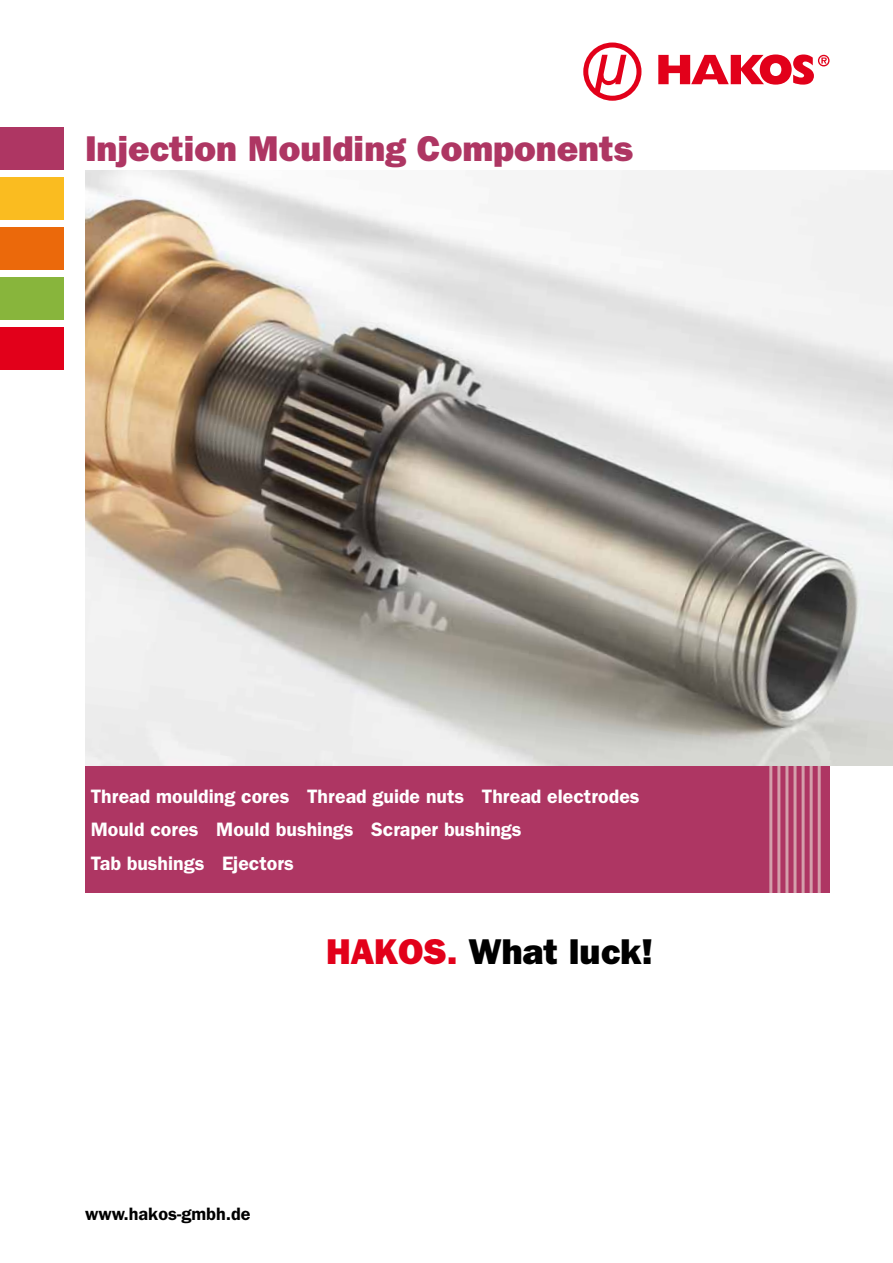
<style>
.page{position:relative;width:893px;height:1263px;background:#fff}
.page>*{position:absolute;margin:0;border:0;box-sizing:border-box;transform-origin:0 0}
.t1{font:800 36px "Franklin Gothic";color:#ae3663}
.t2{font:800 36px "Franklin Gothic";color:#000}
.t3{font:600 19.5px/33.8px "Franklin Gothic";color:#fff}
.t4{font:600 18px "Franklin Gothic";color:#000}
.s1{color:#e2001a}
</style>
<div class="page">
<div style="left:0;top:128px;width:64px;height:42px;background:#ae3663"></div>
<div style="left:0;top:178px;width:64px;height:42px;background:#fabc20"></div>
<div style="left:0;top:227px;width:64px;height:43px;background:#eb690b"></div>
<div style="left:0;top:277px;width:64px;height:43px;background:#88b53c"></div>
<div style="left:0;top:327px;width:64px;height:43px;background:#e2001a"></div>
<div style="left:85px;top:765px;width:744px;height:128px;background:#ae3663"></div>
<hr style="left:769px;top:765px;width:3px;height:128px;background:#d49fab">
<hr style="left:777px;top:765px;width:3px;height:128px;background:#d49fab">
<hr style="left:785px;top:765px;width:3px;height:128px;background:#d49fab">
<hr style="left:793px;top:765px;width:3px;height:128px;background:#d49fab">
<hr style="left:802px;top:765px;width:3px;height:128px;background:#d49fab">
<hr style="left:810px;top:765px;width:3px;height:128px;background:#d49fab">
<hr style="left:818px;top:765px;width:3px;height:128px;background:#d49fab">
<img style="left:85px;top:170px;width:808px;height:595px">
<svg style="left:583px;top:43px;width:58px;height:58px"></svg>
<svg style="left:658px;top:54px;width:171px;height:31px"></svg>
<h1 class="t1" style="left:85px;top:127px;width:549px">Injection Moulding Components</h1>
<p class="t3" style="left:91px;top:778px;width:550px">Thread moulding cores Thread guide nuts Thread electrodes<br>Mould cores Mould bushings Scraper bushings<br>Tab bushings Ejectors</p>
<h1 class="t2" style="left:326px;top:931px;width:328px"><span class="s1">HAKOS.</span> What luck!</h1>
<p class="t4" style="left:85px;top:1203px;width:167px">www.hakos-gmbh.de</p>
</div>
